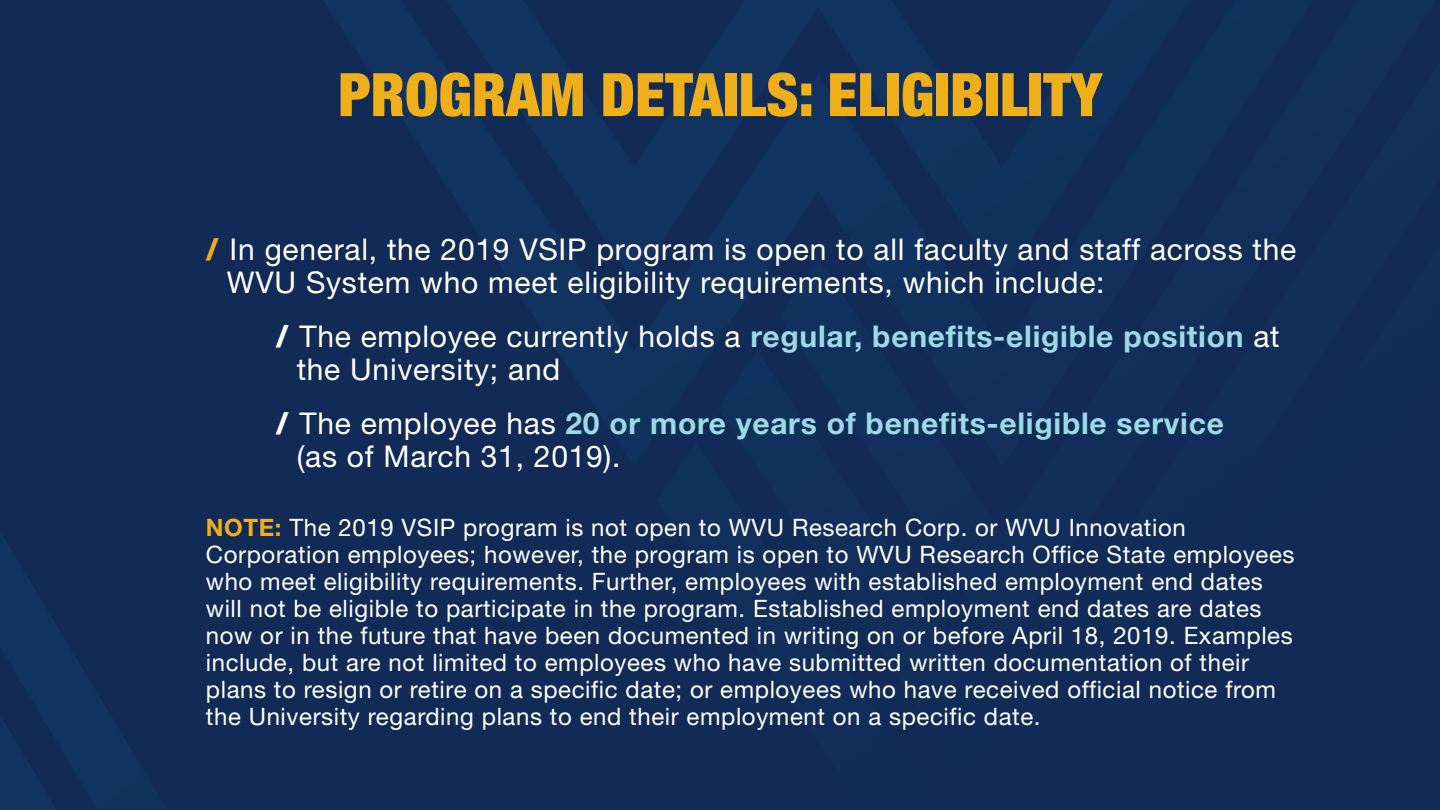
<style>
.page{position:relative;width:1440px;height:810px;background:#112b56}
.page>*{position:absolute;margin:0;border:0;box-sizing:border-box;transform-origin:0 0}
.t1{font:900 condensed 60px "Helvetica Neue";color:#efaf1b}
.t2{font:30px/33px "Helvetica Neue LT Std";letter-spacing:.025em;color:#fff}
.t3{font:700 30px/33px "Helvetica Neue LT Std";letter-spacing:.025em;color:#9edae6}
.t4{font:24px/27px "Helvetica Neue LT Std";letter-spacing:.025em;color:#fff}
.s1{font-weight:900;color:#efaf1b}
.s2{font-weight:900}
.s3{font-weight:700;color:#9edae6}
.s4{font-weight:900;color:#fff}
.s5{font-weight:400;color:#fff}
.s6{font-weight:700;color:#efaf1b}
</style>
<div class="page">
<h1 class="t1" style="left:338px;top:45px;width:765px">PROGRAM DETAILS: ELIGIBILITY</h1>
<p class="t2" style="left:227px;top:233px;width:1071px;text-indent:-21px"><span class="s1">/</span> In general, the 2019 VSIP program is open to all faculty and staff across the<br>WVU System who meet eligibility requirements, which include:</p>
<p class="t2" style="left:297px;top:320px;width:985px;text-indent:-21px"><span class="s2">/</span> The employee currently holds a <span class="s3">regular, benefits-eligible position</span> at the University; and</p>
<p class="t3" style="left:297px;top:406px;width:929px;text-indent:-21px"><span class="s4">/</span> <span class="s5">The employee has</span> 20 or more years of benefits-eligible service <span class="s5">(as of March 31, 2019).</span></p>
<p class="t4" style="left:206px;top:514px;width:1090px"><span class="s6">NOTE:</span> The 2019 VSIP program is not open to WVU Research Corp. or WVU Innovation Corporation employees; however, the program is open to WVU Research Office State employees who meet eligibility requirements. Further, employees with established employment end dates will not be eligible to participate in the program. Established employment end dates are dates now or in the future that have been documented in writing on or before April 18, 2019. Examples include, but are not limited to employees who have submitted written documentation of their plans to resign or retire on a specific date; or employees who have received official notice from the University regarding plans to end their employment on a specific date.</p>
</div>
